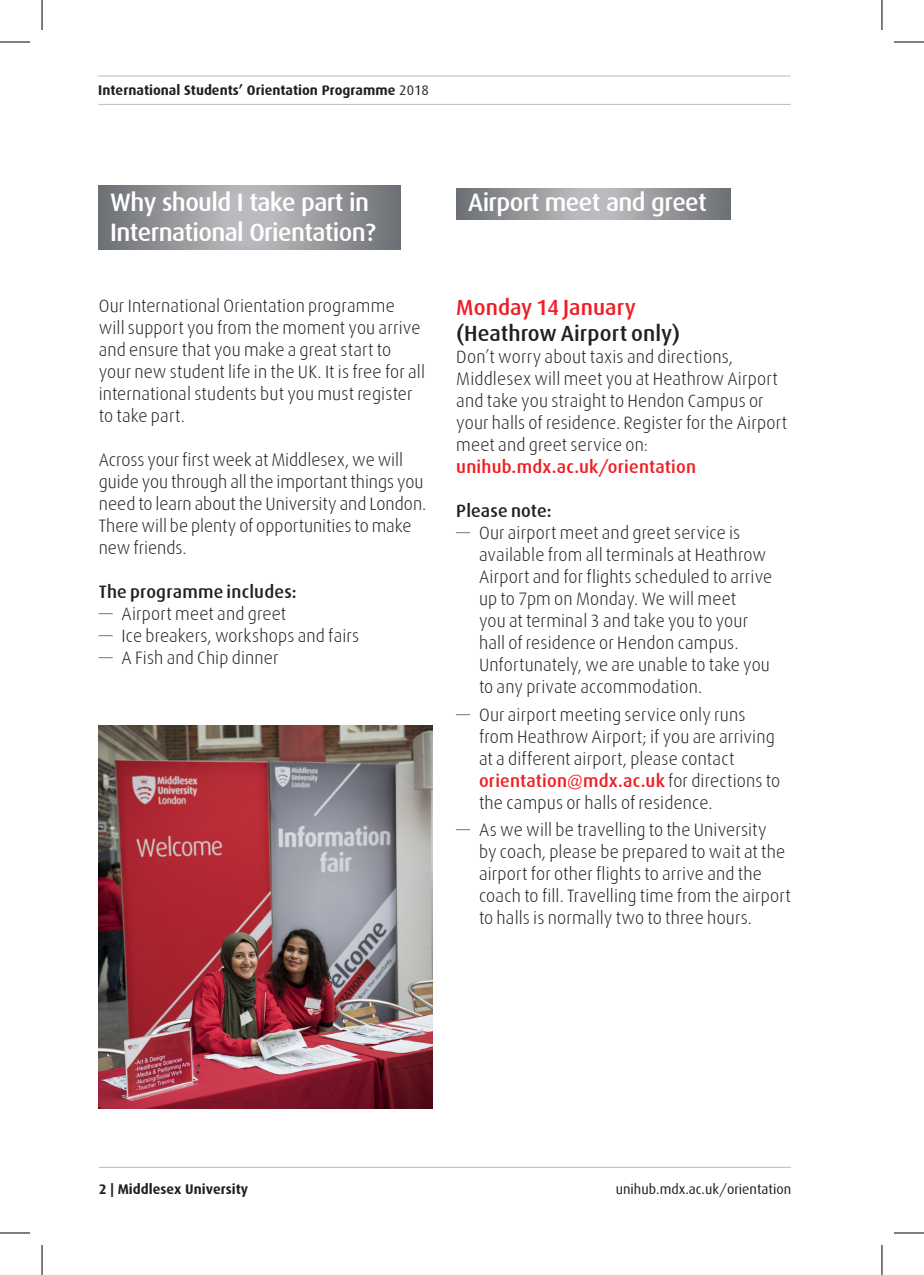
<style>
.page{position:relative;width:924px;height:1275px;background:#fff}
.page>*{position:absolute;margin:0;border:0;box-sizing:border-box;transform-origin:0 0}
.t1{font:500 25.2px/30px "Dax";letter-spacing:-.025em;color:#fff}
.Main_copy{font:500 22px/26px "Dax";letter-spacing:.005em;color:#231f20}
.Main_copy-2{font:300 18px/22px "Dax";letter-spacing:.005em;color:#231f20}
.Main_copy-3{font:500 18px "Dax";letter-spacing:.01em;color:#231f20}
.t2{font:700 14px "Dax";color:#231f20}
.t3{font:14px "Dax";color:#231f20}
.s1{font-weight:400}
.s2{color:#ee1d23}
.s3{font-weight:500;color:#ee1d23}
</style>
<div class="page">
<svg style="left:99px;top:185px;width:301px;height:64px;background:#96989b"></svg>
<svg style="left:456px;top:188px;width:274px;height:31px;background:#97999c"></svg>
<img style="left:99px;top:725px;width:334px;height:383px">
<hr style="left:98px;top:104px;width:692px;height:1px;background:#babbbe">
<hr style="left:98px;top:76px;width:692px;height:1px;background:#babbbe">
<hr style="left:99px;top:1166px;width:691px;height:1px;background:#babbbe">
<hr style="left:0;top:42px;width:30px;height:1px;background:#000">
<hr style="left:893px;top:42px;width:30px;height:1px;background:#000">
<hr style="left:0;top:1232px;width:30px;height:1px;background:#000">
<hr style="left:893px;top:1232px;width:30px;height:1px;background:#000">
<hr style="left:42px;top:0;width:1px;height:30px;background:#000">
<hr style="left:42px;top:1245px;width:1px;height:30px;background:#000">
<hr style="left:881px;top:0;width:1px;height:30px;background:#000">
<hr style="left:881px;top:1245px;width:1px;height:30px;background:#000">
<p class="t2" style="left:98px;top:83px;width:332px">International Students’ Orientation Programme <span class="s1">2018</span></p>
<p class="t1" style="left:110px;top:188px;width:267px">Why should I take part in<br>International Orientation?</p>
<p class="t1" style="left:468px;top:188px;width:240px">Airport meet and greet</p>
<p class="Main_copy-2" style="left:99px;top:294px;width:327px">Our International Orientation programme will support you from the moment you arrive and ensure that you make a great start to your new student life in the UK. It is free for all international students but you must register to take part.</p>
<p class="Main_copy-2" style="left:99px;top:448px;width:329px">Across your first week at Middlesex, we will guide you through all the important things you need to learn about the University and London.<br>There will be plenty of opportunities to make new friends.</p>
<p class="Main_copy-3" style="left:99px;top:581px;width:199px">The programme includes:</p>
<p class="Main_copy-2" style="left:99px;top:602px;width:189px">— Airport meet and greet</p>
<p class="Main_copy-2" style="left:99px;top:624px;width:262px">— Ice breakers, workshops and fairs</p>
<p class="Main_copy-2" style="left:99px;top:646px;width:181px">— A Fish and Chip dinner</p>
<p class="Main_copy" style="left:456px;top:294px;width:225px"><span class="s2">Monday 14 January </span>(Heathrow Airport only)</p>
<p class="Main_copy-2" style="left:456px;top:346px;width:332px">Don’t worry about taxis and directions, Middlesex will meet you at Heathrow Airport and take you straight to Hendon Campus or your halls of residence. Register for the Airport meet and greet service on: <span class="s3">unihub.mdx.ac.uk/orientation</span></p>
<p class="Main_copy-3" style="left:456px;top:500px;width:97px">Please note:</p>
<p class="Main_copy-2" style="left:479px;top:522px;width:295px;text-indent:-23px">— Our airport meet and greet service is available from all terminals at Heathrow Airport and for flights scheduled to arrive up to 7pm on Monday. We will meet<br>you at terminal 3 and take you to your hall of residence or Hendon campus.<br>Unfortunately, we are unable to take you to any private accommodation.</p>
<p class="Main_copy-2" style="left:479px;top:703px;width:302px;text-indent:-23px">— Our airport meeting service only runs from Heathrow Airport; if you are arriving at a different airport, please contact <span class="s3">orientation@mdx.ac.uk</span> for directions to the campus or halls of residence.</p>
<p class="Main_copy-2" style="left:479px;top:819px;width:313px;text-indent:-23px">— As we will be travelling to the University<br>by coach, please be prepared to wait at the airport for other flights to arrive and the coach to fill. Travelling time from the airport to halls is normally two to three hours.</p>
<p class="t2" style="left:99px;top:1181px;width:151px">2 | Middlesex University</p>
<p class="t3" style="left:615px;top:1181px;width:177px">unihub.mdx.ac.uk/orientation</p>
</div>
